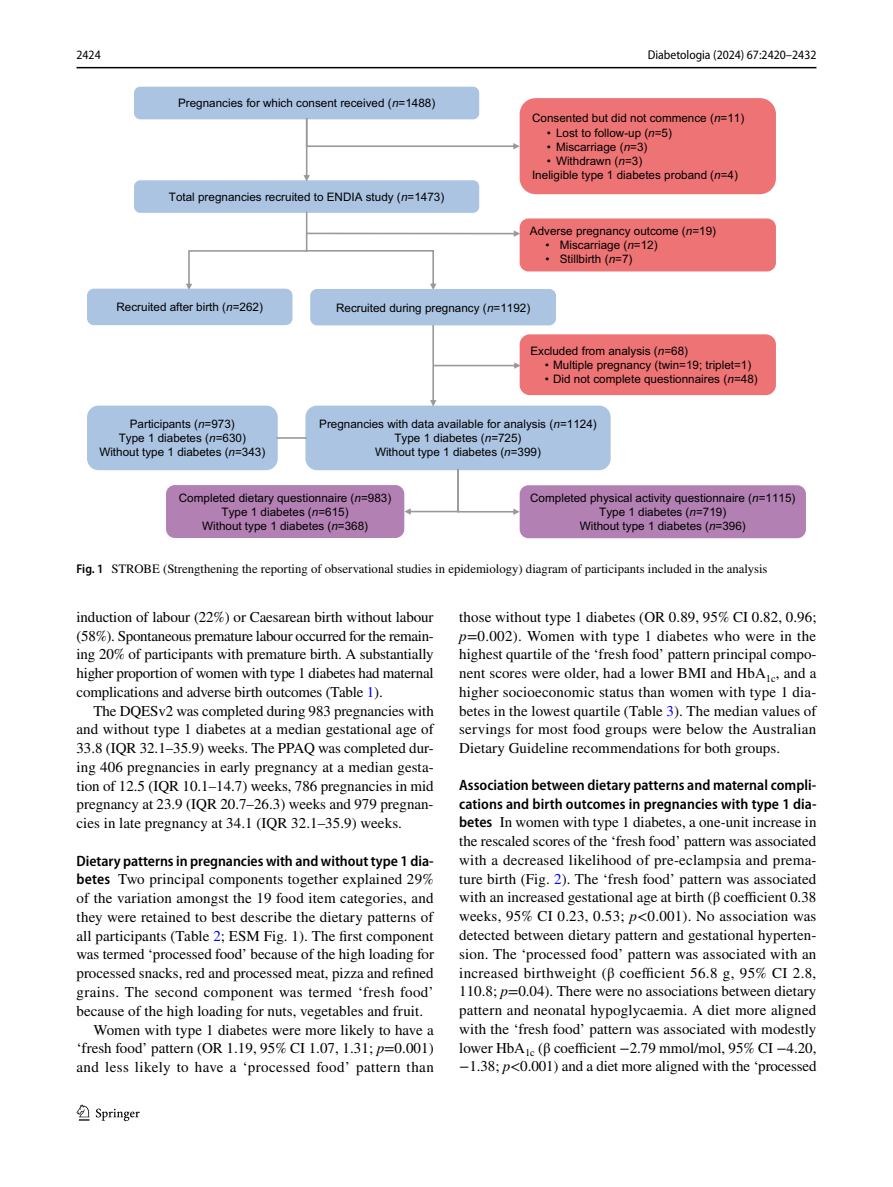
<style>
.page{position:relative;width:893px;height:1187px;background:#fff}
.page>*{position:absolute;margin:0;border:0;box-sizing:border-box;transform-origin:0 0}
.t1{font:15px/18.8px "STIX";letter-spacing:.005em;color:#000;text-align:justify}
.t2{font:600 semi-condensed 15px/18.8px "Myriad Pro";letter-spacing:.005em;color:#000}
.t3{font:15px "STIX";letter-spacing:.03em;color:#000}
.t4{font:15px "STIX";letter-spacing:.025em;color:#000}
.t5{font:12.75px "STIX";color:#000}
.t6{font:semi-condensed 12.75px "Myriad Pro";color:#000}
.t7{font:11.7px/14.1px "Arial";color:#000;text-align:center}
.s1{font-style:italic}
.s2{font-family:"Myriad Pro";font-weight:600;font-stretch:semi-condensed}
.s3{color:#00f}
</style>
<div class="page">
<hr style="left:77px;top:67px;width:739px;height:1px;background:#000">
<svg style="left:77px;top:1104px;width:12px;height:16px"></svg>
<svg style="left:96px;top:1108px;width:44px;height:12px"></svg>
<div style="left:135px;top:88px;width:343px;height:30px;background:#aac4e2;border-radius:5px"></div>
<div style="left:134px;top:87px;width:345px;height:32px;border:2px solid #aac4e2;border-radius:5px"></div>
<div style="left:135px;top:181px;width:343px;height:31px;background:#aac4e2;border-radius:5px"></div>
<div style="left:134px;top:180px;width:345px;height:33px;border:2px solid #aac4e2;border-radius:5px"></div>
<div style="left:520px;top:98px;width:256px;height:96px;background:#ed7374;border-radius:16px"></div>
<svg style="left:303px;top:118px;width:217px;height:63px"></svg>
<div style="left:307px;top:407px;width:302px;height:62px;background:#aac4e2;border-radius:10px"></div>
<div style="left:305px;top:405px;width:306px;height:65px;border:2px solid #aac4e2;border-radius:10px"></div>
<div style="left:520px;top:218px;width:256px;height:53px;background:#ed7374;border-radius:9px"></div>
<div style="left:88px;top:290px;width:203px;height:34px;background:#aac4e2;border-radius:6px"></div>
<div style="left:87px;top:288px;width:205px;height:37px;border:2px solid #aac4e2;border-radius:6px"></div>
<svg style="left:186px;top:212px;width:334px;height:78px"></svg>
<div style="left:311px;top:290px;width:244px;height:34px;background:#aac4e2;border-radius:6px"></div>
<div style="left:310px;top:289px;width:246px;height:36px;border:2px solid #aac4e2;border-radius:6px"></div>
<svg style="left:430px;top:325px;width:91px;height:81px"></svg>
<div style="left:88px;top:407px;width:188px;height:62px;background:#aac4e2;border-radius:10px"></div>
<div style="left:87px;top:405px;width:191px;height:65px;border:2px solid #aac4e2;border-radius:10px"></div>
<hr style="left:277px;top:437px;width:30px;height:1px;background:#9a9999">
<div style="left:166px;top:485px;width:238px;height:53px;background:#b280b2;border-radius:9px"></div>
<div style="left:520px;top:485px;width:286px;height:53px;background:#b280b2;border-radius:9px"></div>
<svg style="left:404px;top:469px;width:116px;height:46px"></svg>
<div style="left:520px;top:334px;width:256px;height:61px;background:#ed7374;border-radius:10px"></div>
<p class="t6" style="left:77px;top:48px;width:26px">2424</p>
<p class="t6" style="left:648px;top:48px;width:170px">Diabetologia (2024) 67:2420–2432</p>
<p class="t7" style="left:178px;top:96px;width:259px">Pregnancies for which consent received (<span class="s1">n</span>=1488)</p>
<p class="t7" style="left:169px;top:190px;width:277px">Total pregnancies recruited to ENDIA study (<span class="s1">n</span>=1473)</p>
<p class="t7" style="left:532px;top:111px;width:214px">Consented but did not commence (<span class="s1">n</span>=11)</p>
<p class="t7" style="left:547px;top:125px;width:127px">• Lost to follow-up (<span class="s1">n</span>=5)</p>
<p class="t7" style="left:547px;top:139px;width:102px">• Miscarriage (<span class="s1">n</span>=3)</p>
<p class="t7" style="left:532px;top:153px;width:207px;text-align:left;text-indent:15px">• Withdrawn (<span class="s1">n</span>=3)<br>Ineligible type 1 diabetes proband (<span class="s1">n</span>=4)</p>
<p class="t7" style="left:530px;top:224px;width:188px">Adverse pregnancy outcome (<span class="s1">n</span>=19)</p>
<p class="t7" style="left:545px;top:238px;width:114px">• Miscarriage (<span class="s1">n</span>=12)</p>
<p class="t7" style="left:545px;top:252px;width:88px">• Stillbirth (<span class="s1">n</span>=7)</p>
<p class="t7" style="left:117px;top:300px;width:148px">Recruited after birth (<span class="s1">n</span>=262)</p>
<p class="t7" style="left:336px;top:300px;width:196px">Recruited during pregnancy (<span class="s1">n</span>=1192)</p>
<p class="t7" style="left:530px;top:344px;width:159px">Excluded from analysis (<span class="s1">n</span>=68)</p>
<p class="t7" style="left:545px;top:358px;width:208px">• Multiple pregnancy (twin=19; triplet=1)</p>
<p class="t7" style="left:545px;top:372px;width:214px">• Did not complete questionnaires (<span class="s1">n</span>=48)</p>
<p class="t7" style="left:99px;top:417px;width:167px">Participants (<span class="s1">n</span>=973)<br>Type 1 diabetes (<span class="s1">n</span>=630)<br>Without type 1 diabetes (<span class="s1">n</span>=343)</p>
<p class="t7" style="left:179px;top:490px;width:214px">Completed dietary questionnaire (<span class="s1">n</span>=983)<br>Type 1 diabetes (<span class="s1">n</span>=615)<br>Without type 1 diabetes (<span class="s1">n</span>=368)</p>
<p class="t7" style="left:530px;top:491px;width:267px">Completed physical activity questionnaire (<span class="s1">n</span>=1115)<br>Type 1 diabetes (<span class="s1">n</span>=719)<br>Without type 1 diabetes (<span class="s1">n</span>=396)</p>
<p class="t7" style="left:319px;top:417px;width:279px">Pregnancies with data available for analysis (<span class="s1">n</span>=1124)<br>Type 1 diabetes (<span class="s1">n</span>=725)<br>Without type 1 diabetes (<span class="s1">n</span>=399)</p>
<p class="t5" style="left:77px;top:560px;width:692px"><span class="s2">Fig. 1</span> STROBE (Strengthening the reporting of observational studies in epidemiology) diagram of participants included in the analysis</p>
<p class="t1" style="left:77px;top:608px;width:359px">induction of labour (22%) or Caesarean birth without labour (58%). Spontaneous premature labour occurred for the remain&shy;ing 20% of participants with premature birth. A substantially higher proportion of women with type 1 diabetes had maternal complications and adverse birth outcomes (Table <span class="s3">1</span>).</p>
<p class="t1" style="left:77px;top:702px;width:359px;text-indent:17px">The DQESv2 was completed during 983 pregnancies with and without type 1 diabetes at a median gestational age of 33.8 (IQR 32.1–35.9) weeks. The PPAQ was completed dur&shy;ing 406 pregnancies in early pregnancy at a median gesta&shy;tion of 12.5 (IQR 10.1–14.7) weeks, 786 pregnancies in mid pregnancy at 23.9 (IQR 20.7–26.3) weeks and 979 pregnan&shy;cies in late pregnancy at 34.1 (IQR 32.1–35.9) weeks.</p>
<p class="t2" style="left:77px;top:851px;width:359px">Dietary patterns in pregnancies with and without type 1 dia-</p>
<p class="t1" style="left:77px;top:871px;width:359px"><span class="s2">betes</span> Two principal components together explained 29%</p>
<p class="t1" style="left:77px;top:889px;width:359px">of the variation amongst the 19 food item categories, and</p>
<p class="t1" style="left:77px;top:908px;width:359px">they were retained to best describe the dietary patterns of</p>
<p class="t1" style="left:77px;top:927px;width:359px">all participants (Table <span class="s3">2</span>; ESM Fig. 1). The first component</p>
<p class="t1" style="left:77px;top:946px;width:359px">was termed ‘processed food’ because of the high loading for</p>
<p class="t1" style="left:77px;top:964px;width:359px">processed snacks, red and processed meat, pizza and refined</p>
<p class="t4" style="left:77px;top:981px;width:359px">grains. The second component was termed ‘fresh food’</p>
<p class="t1" style="left:77px;top:1002px;width:348px">because of the high loading for nuts, vegetables and fruit.</p>
<p class="t1" style="left:94px;top:1021px;width:342px">Women with type 1 diabetes were more likely to have a</p>
<p class="t1" style="left:77px;top:1039px;width:359px">‘fresh food’ pattern (OR 1.19, 95% CI 1.07, 1.31; <span class="s1">p</span>=0.001)</p>
<p class="t3" style="left:77px;top:1056px;width:359px">and less likely to have a ‘processed food’ pattern than</p>
<p class="t1" style="left:459px;top:608px;width:359px">those without type 1 diabetes (OR 0.89, 95% CI 0.82, 0.96; <span class="s1">p</span>=0.002). Women with type 1 diabetes who were in the highest quartile of the ‘fresh food’ pattern principal compo&shy;nent scores were older, had a lower BMI and HbA<sub>1c</sub>, and a higher socioeconomic status than women with type 1 dia&shy;betes in the lowest quartile (Table <span class="s3">3</span>). The median values of servings for most food groups were below the Australian Dietary Guideline recommendations for both groups.</p>
<p class="t2" style="left:459px;top:775px;width:359px">Association between dietary patterns and maternal compli&shy;cations and birth outcomes in pregnancies with type 1 dia-</p>
<p class="t1" style="left:459px;top:814px;width:359px"><span class="s2">betes</span> In women with type 1 diabetes, a one-unit increase in the rescaled scores of the ‘fresh food’ pattern was associated with a decreased likelihood of pre-eclampsia and prema&shy;ture birth (Fig. <span class="s3">2</span>). The ‘fresh food’ pattern was associated with an increased gestational age at birth (β coefficient 0.38 weeks, 95% CI 0.23, 0.53; <span class="s1">p</span>&lt;0.001). No association was detected between dietary pattern and gestational hyperten&shy;sion. The ‘processed food’ pattern was associated with an increased birthweight (β coefficient 56.8 g, 95% CI 2.8, 110.8; <span class="s1">p</span>=0.04). There were no associations between dietary pattern and neonatal hypoglycaemia. A diet more aligned with the ‘fresh food’ pattern was associated with modestly lower HbA<sub>1c</sub> (β coefficient −2.79 mmol/mol, 95% CI −4.20, −1.38; <span class="s1">p</span>&lt;0.001) and a diet more aligned with the ‘processed</p>
</div>
